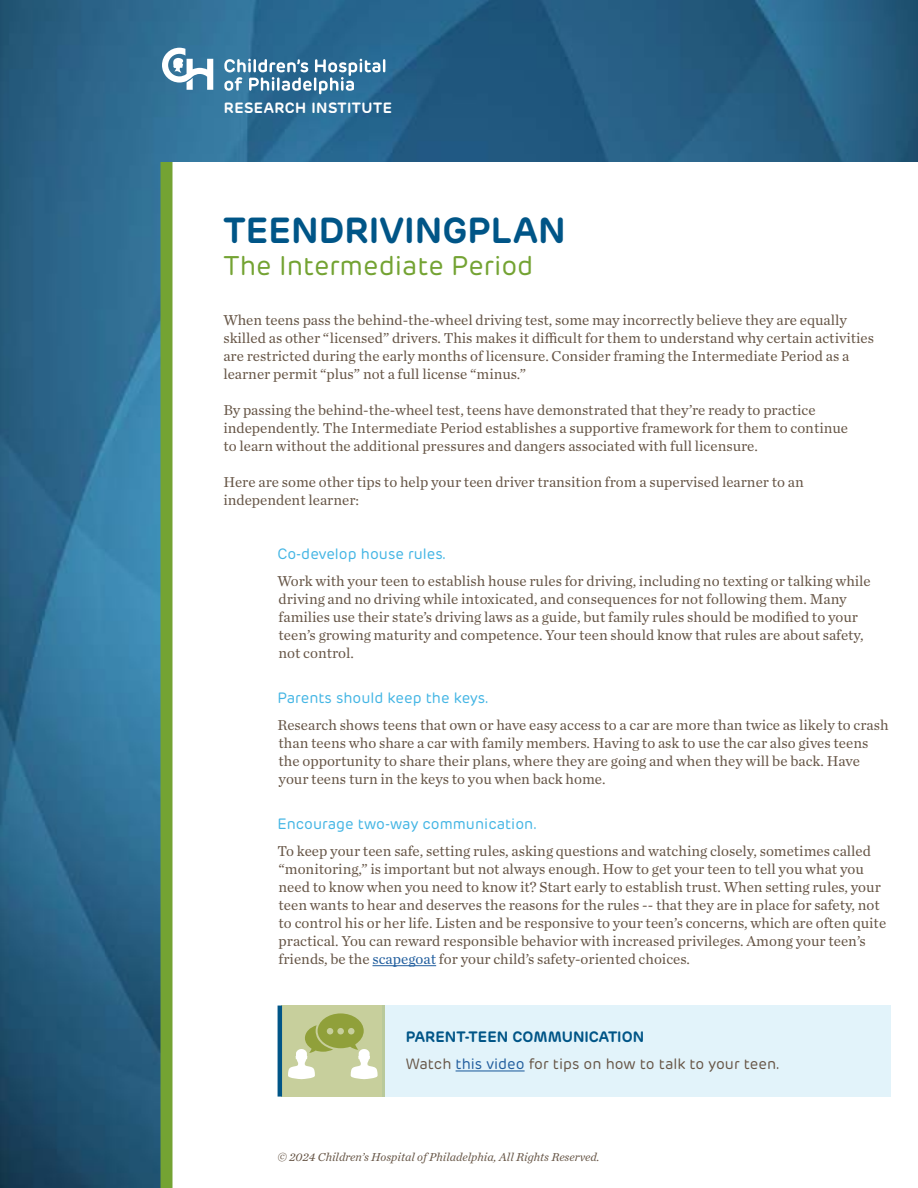
<style>
.page{position:relative;width:918px;height:1188px;background:#fff}
.page>*{position:absolute;margin:0;border:0;box-sizing:border-box;transform-origin:0 0}
.t1{font:600 36px "Rubrik";color:#005587}
.t2{font:27px "Rubrik";color:#74a333}
.t3{font:15px/18px "Chronicle Text G1";color:#665546}
.t4{font:15px "Rubrik";color:#43b5e4}
.t5{font:15px/27px "Rubrik";color:#675647}
.t6{font:600 14.85px "Rubrik";letter-spacing:.03em;color:#fff}
.t7{font:italic 12px "Chronicle Text G1";color:#665546}
.s1{color:#675647}
.s2{color:#215e9e}
.s3{font-weight:600;color:#005587}
</style>
<div class="page">
<img style="left:0;top:0;width:918px;height:1188px">
<svg style="left:162px;top:48px;width:51px;height:42px"></svg>
<svg style="left:224px;top:59px;width:161px;height:35px"></svg>
<div style="left:162px;top:162px;width:756px;height:1026px;background:#fff"></div>
<div style="left:160px;top:162px;width:12px;height:1026px;background:#74a333"></div>
<hr style="left:373px;top:965px;width:63px;height:1px;background:#215e9e">
<div style="left:382px;top:1006px;width:509px;height:91px;background:#e2f3fa"></div>
<hr style="left:456px;top:1070px;width:69px;height:1px;background:#215e9e">
<div style="left:282px;top:1006px;width:102px;height:91px;background:#c7cf9c"></div>
<svg style="left:288px;top:1013px;width:90px;height:66px"></svg>
<hr style="left:278px;top:1006px;width:4px;height:91px;background:#005587">
<p class="t6" style="left:224px;top:98px;width:170px">RESEARCH INSTITUTE</p>
<h1 class="t1" style="left:224px;top:207px;width:344px">TEENDRIVINGPLAN</h1>
<h2 class="t2" style="left:224px;top:248px;width:311px">The Intermediate Period</h2>
<p class="t3" style="left:223px;top:310px;width:652px">When teens pass the behind-the-wheel driving test, some may incorrectly believe they are equally skilled as other “licensed” drivers. This makes it difficult for them to understand why certain activities are restricted during the early months of licensure. Consider framing the Intermediate Period as a learner permit “plus” not a full license “minus.”</p>
<p class="t3" style="left:223px;top:400px;width:626px">By passing the behind-the-wheel test, teens have demonstrated that they’re ready to practice independently. The Intermediate Period establishes a supportive framework for them to continue to learn without the additional pressures and dangers associated with full licensure.</p>
<p class="t3" style="left:223px;top:472px;width:582px">Here are some other tips to help your teen driver transition from a supervised learner to an independent learner:</p>
<p class="t4" style="left:277px;top:544px;width:171px">Co-develop house rules.</p>
<p class="t3" style="left:277px;top:571px;width:595px">Work with your teen to establish house rules for driving, including no texting or talking while driving and no driving while intoxicated, and consequences for <span class="s1">not following them</span>. Many families use their state’s driving laws as a guide, but family rules should be modified to your teen’s growing maturity and competence. Your teen should know that rules are <span class="s1">about safety, not control</span>.</p>
<p class="t4" style="left:277px;top:688px;width:213px">Parents should keep the keys.</p>
<p class="t3" style="left:277px;top:715px;width:613px">Research shows teens that own or have easy access to a car are more than twice as likely to crash than teens who share a car with family members. Having to ask to use the car also gives teens the opportunity to share their plans, where they are going and when they will be back. Have your teens turn in the keys to you when back home.</p>
<p class="t4" style="left:277px;top:814px;width:261px">Encourage two-way communication.</p>
<p class="t3" style="left:277px;top:841px;width:610px">To keep your teen safe, setting rules, asking questions and watching closely, sometimes called “monitoring,” is important but not always enough. How to get your teen to tell you what you need to know when you need to know it? Start early to establish trust. When setting rules, your teen wants to hear and deserves the reasons for the rules -- that they are in place for safety, not to control his or her life. Listen and be responsive to your teen’s concerns, which are often quite practical. You can reward responsible behavior with increased privileges. Among your teen’s friends, be the <span class="s2">scapegoat</span> for your child’s safety-oriented choices.</p>
<p class="t5" style="left:406px;top:1024px;width:376px"><span class="s3">PARENT-TEEN COMMUNICATION<br></span>Watch <span class="s2">this video</span> for tips on how to talk to your teen.</p>
<p class="t7" style="left:278px;top:1148px;width:324px">© 2024 Children’s Hospital of Philadelphia, All Rights Reserved.</p>
</div>
